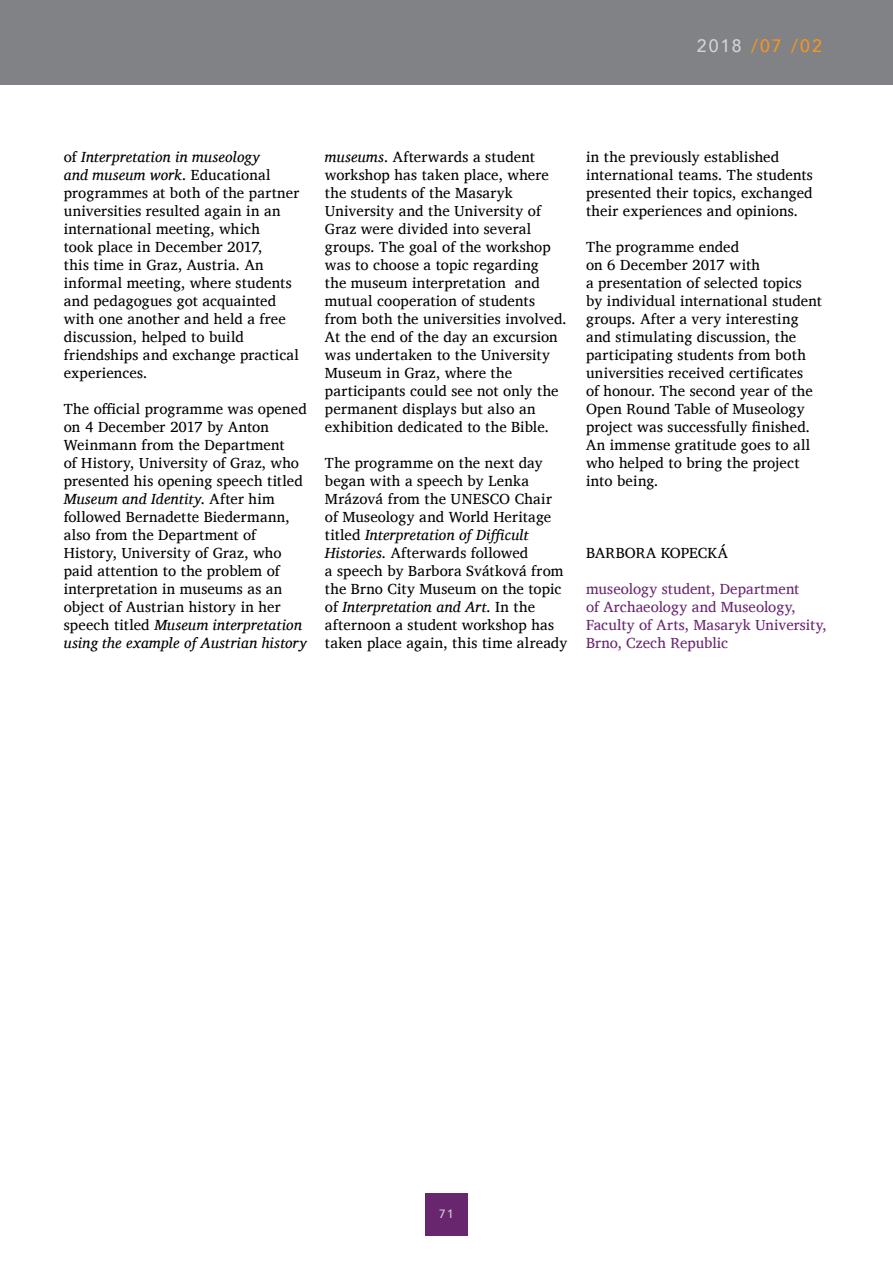
<style>
.page{position:relative;width:893px;height:1263px;background:#fff}
.page>*{position:absolute;margin:0;border:0;box-sizing:border-box;transform-origin:0 0}
.t1{font:500 18px "Avenir";letter-spacing:.11em;color:#f7941e}
.t2{font:15px/18px "Charis SIL";letter-spacing:.01em;color:#000}
.t3{font:15px/18px "Charis SIL";letter-spacing:.005em;color:#68266f}
.t4{font:500 12px "Avenir";color:#d1d3d4}
.s1{color:#d1d3d4}
.s2{font-style:italic}
</style>
<div class="page">
<div style="left:0;top:0;width:893px;height:85px;background:#808285"></div>
<div style="left:425px;top:1193px;width:43px;height:42px;background:#68266f"></div>
<p class="t1" style="left:697px;top:30px;width:127px"><span class="s1">2018</span> /07 /02</p>
<p class="t2" style="left:64px;top:148px;width:237px">of <span class="s2">Interpretation in museology<br>and museum work</span>. Educational programmes at both of the partner universities resulted again in an international meeting, which<br>took place in December 2017,<br>this time in Graz, Austria. An informal meeting, where students and pedagogues got acquainted with one another and held a free discussion, helped to build friendships and exchange practical experiences.</p>
<p class="t2" style="left:64px;top:400px;width:245px">The official programme was opened on 4 December 2017 by Anton<br>Weinmann from the Department<br>of History, University of Graz, who presented his opening speech titled<br><span class="s2">Museum and Identity</span>. After him followed Bernadette Biedermann, also from the Department of<br>History, University of Graz, who paid attention to the problem of interpretation in museums as an object of Austrian history in her speech titled <span class="s2">Museum interpretation using the example of Austrian history</span></p>
<p class="t2" style="left:325px;top:148px;width:243px"><span class="s2">museums</span>. Afterwards a student workshop has taken place, where the students of the Masaryk<br>University and the University of<br>Graz were divided into several groups. The goal of the workshop was to choose a topic regarding<br>the museum interpretation and mutual cooperation of students from both the universities involved.<br>At the end of the day an excursion was undertaken to the University<br>Museum in Graz, where the participants could see not only the permanent displays but also an exhibition dedicated to the Bible.</p>
<p class="t2" style="left:325px;top:454px;width:244px">The programme on the next day began with a speech by Lenka<br>Mrázová from the UNESCO Chair of Museology and World Heritage titled <span class="s2">Interpretation of Difficult<br>Histories</span>. Afterwards followed<br>a speech by Barbora Svátková from the Brno City Museum on the topic of <span class="s2">Interpretation and Art</span>. In the afternoon a student workshop has taken place again, this time already</p>
<p class="t2" style="left:586px;top:148px;width:228px">in the previously established international teams. The students presented their topics, exchanged their experiences and opinions.</p>
<p class="t2" style="left:586px;top:238px;width:237px">The programme ended<br>on 6 December 2017 with<br>a presentation of selected topics<br>by individual international student groups. After a very interesting and stimulating discussion, the participating students from both universities received certificates<br>of honour. The second year of the<br>Open Round Table of Museology project was successfully finished.<br>An immense gratitude goes to all who helped to bring the project into being.</p>
<p class="t2" style="left:586px;top:544px;width:143px">BARBORA KOPECKÁ</p>
<p class="t3" style="left:586px;top:580px;width:242px">museology student, Department<br>of Archaeology and Museology,<br>Faculty of Arts, Masaryk University,<br>Brno, Czech Republic</p>
<p class="t4" style="left:439px;top:1203px;width:16px">71</p>
</div>
